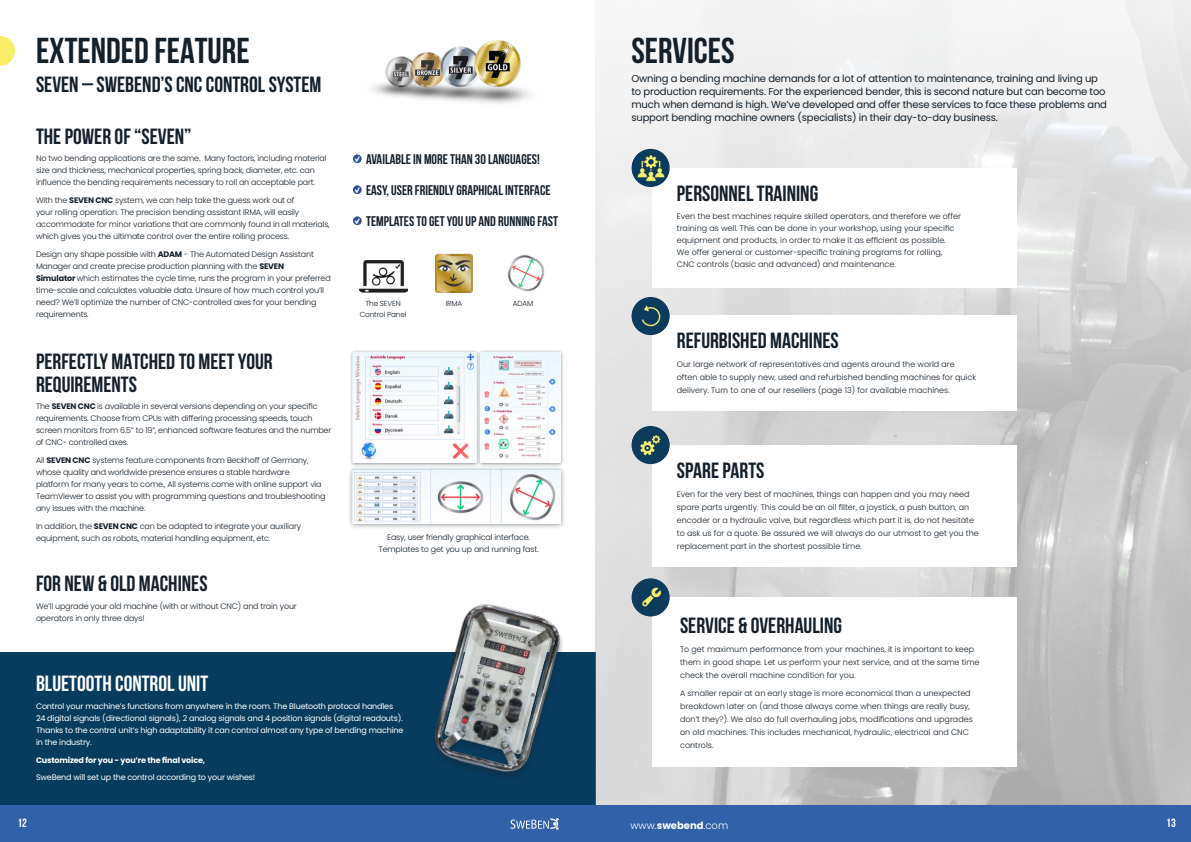
<style>
.page{position:relative;width:1191px;height:842px;background:#fff}
.page>*{position:absolute;margin:0;border:0;box-sizing:border-box;transform-origin:0 0}
.t1{font:700 36px "Bebas Neue";color:#14202a}
.t2{font:700 22px/23px "Bebas Neue";color:#14202a}
.t3{font:700 22px "Bebas Neue";color:#fff}
.t4{font:700 14px "Bebas Neue";color:#14202a}
.t5{font:12px "Bebas Neue";color:#fff}
.t6{font:10px/13px "Poppins";letter-spacing:-.02em;color:#14202a}
.t7{font:300 10px "Poppins";color:#fff}
.t8{font:300 8px/12px "Poppins";letter-spacing:-.02em;color:#14202a}
.t9{font:300 8px/13px "Poppins";color:#14202a}
.t10{font:8px/12px "Poppins";letter-spacing:-.02em;color:#fff}
.t11{font:700 8px "Poppins";letter-spacing:-.02em;color:#fff}
.t12{font:300 7.3px "Poppins";letter-spacing:-.02em;color:#14202a}
.s1{font-weight:700}
</style>
<div class="page">
<img style="left:372px;top:40px;width:158px;height:64px">
<div style="left:0;top:652px;width:595px;height:172px;background:#073c5f"></div>
<img style="left:435px;top:253px;width:38px;height:40px">
<img style="left:508px;top:255px;width:37px;height:37px">
<img style="left:359px;top:260px;width:48px;height:33px">
<svg style="left:353px;top:154px;width:9px;height:9px"></svg>
<svg style="left:353px;top:185px;width:9px;height:9px"></svg>
<svg style="left:353px;top:216px;width:9px;height:9px"></svg>
<div style="left:349px;top:349px;width:131px;height:118px;background:#14202a;opacity:.5"></div>
<img style="left:353px;top:352px;width:123px;height:110px">
<div style="left:477px;top:349px;width:87px;height:118px;background:#14202a;opacity:.5"></div>
<img style="left:480px;top:352px;width:80px;height:110px">
<div style="left:347px;top:466px;width:218px;height:64px;background:#14202a;opacity:.5"></div>
<img style="left:353px;top:470px;width:207px;height:53px">
<svg style="left:0;top:36px;width:15px;height:30px"></svg>
<img style="left:595px;top:603px;width:596px;height:202px">
<svg style="left:595px;top:0;width:596px;height:603px"></svg>
<div style="left:652px;top:597px;width:364px;height:169px;background:#fff"></div>
<div style="left:652px;top:445px;width:364px;height:121px;background:#fff"></div>
<div style="left:652px;top:316px;width:364px;height:95px;background:#fff"></div>
<div style="left:652px;top:168px;width:364px;height:120px;background:#fff"></div>
<img style="left:631px;top:149px;width:38px;height:38px;border-radius:19px">
<img style="left:631px;top:297px;width:38px;height:38px;border-radius:19px">
<img style="left:631px;top:426px;width:38px;height:38px;border-radius:19px">
<img style="left:631px;top:578px;width:38px;height:38px;border-radius:19px">
<div style="left:0;top:805px;width:1191px;height:37px;background:#3161a8"></div>
<svg style="left:510px;top:818px;width:48px;height:12px"></svg>
<img style="left:434px;top:604px;width:129px;height:173px">
<h1 class="t1" style="left:36px;top:31px;width:215px">EXTENDED FEATURE</h1>
<h2 class="t2" style="left:36px;top:72px;width:287px">SEVEN – SWEBEND’S CNC CONTROL SYSTEM</h2>
<h2 class="t2" style="left:36px;top:124px;width:157px">THE POWER OF “SEVEN”</h2>
<p class="t8" style="left:36px;top:153px;width:292px">No two bending applications are the same. Many factors, including material size and thickness, mechanical properties, spring back, diameter, etc. can influence the bending requirements necessary to roll an acceptable part.</p>
<p class="t8" style="left:36px;top:194px;width:295px">With the <span class="s1">SEVEN CNC</span> system, we can help take the guess work out of<br>your rolling operation. The precision bending assistant IRMA, will easily accommodate for minor variations that are commonly found in all materials, which gives you the ultimate control over the entire rolling process.</p>
<p class="t8" style="left:36px;top:248px;width:296px">Design any shape possible with <span class="s1">ADAM</span> - The Automated Design Assistant Manager and create precise production planning with the <span class="s1">SEVEN<br>Simulator</span> which estimates the cycle time, runs the program in your preferred time-scale and calculates valuable data. Unsure of how much control you’ll need? We’ll optimize the number of CNC-controlled axes for your bending requirements.</p>
<h2 class="t2" style="left:36px;top:349px;width:238px">PERFECTLY MATCHED TO MEET YOUR<br>REQUIREMENTS</h2>
<p class="t8" style="left:36px;top:400px;width:297px">The <span class="s1">SEVEN CNC</span> is available in several versions depending on your specific requirements. Choose from CPUs with differing processing speeds, touch screen monitors from 6.5” to 19”, enhanced software features and the number of CNC- controlled axes.</p>
<p class="t8" style="left:36px;top:454px;width:291px">All <span class="s1">SEVEN CNC</span> systems feature components from Beckhoff of Germany, whose quality and worldwide presence ensures a stable hardware<br>platform for many years to come., All systems come with online support via TeamViewer to assist you with programming questions and troubleshooting any issues with the machine.</p>
<p class="t8" style="left:36px;top:520px;width:266px">In addition, the <span class="s1">SEVEN CNC</span> can be adapted to integrate your auxiliary equipment, such as robots, material handling equipment, etc.</p>
<h2 class="t2" style="left:36px;top:572px;width:173px">FOR NEW &amp; OLD MACHINES</h2>
<p class="t8" style="left:36px;top:600px;width:262px">We’ll upgrade your old machine (with or without CNC) and train your operators in only three days!</p>
<h3 class="t4" style="left:366px;top:152px;width:175px">AVAILABLE IN MORE THAN 30 LANGUAGES!</h3>
<h3 class="t4" style="left:366px;top:183px;width:186px">EASY, USER FRIENDLY GRAPHICAL INTERFACE</h3>
<h3 class="t4" style="left:366px;top:214px;width:194px">TEMPLATES TO GET YOU UP AND RUNNING FAST</h3>
<p class="t12" style="left:365px;top:299px;width:37px">The SEVEN</p>
<p class="t12" style="left:446px;top:299px;width:18px">IRMA</p>
<p class="t12" style="left:513px;top:299px;width:22px">ADAM</p>
<p class="t12" style="left:360px;top:310px;width:48px">Control Panel</p>
<p class="t8" style="left:379px;top:531px;width:161px;text-align:center">Easy, user friendly graphical interface.<br>Templates to get you up and running fast.</p>
<h2 class="t3" style="left:36px;top:671px;width:174px">BLUETOOTH CONTROL UNIT</h2>
<p class="t10" style="left:36px;top:700px;width:369px">Control your machine’s functions from anywhere in the room. The Bluetooth protocol handles 24 digital signals (directional signals), 2 analog signals and 4 position signals (digital readouts).<br>Thanks to the control unit’s high adaptability it can control almost any type of bending machine in the industry.</p>
<p class="t11" style="left:36px;top:755px;width:171px">Customized for you - you’re the final voice,</p>
<p class="t10" style="left:36px;top:771px;width:221px">SweBend will set up the control according to your wishes!</p>
<h1 class="t1" style="left:631px;top:31px;width:105px">SERVICES</h1>
<p class="t6" style="left:631px;top:72px;width:477px">Owning a bending machine demands for a lot of attention to maintenance, training and living up to production requirements. For the experienced bender, this is second nature but can become too much when demand is high. We’ve developed and offer these services to face these problems and support bending machine owners (specialists) in their day-to-day business.</p>
<h2 class="t2" style="left:677px;top:182px;width:143px">PERSONNEL TRAINING</h2>
<p class="t9" style="left:677px;top:210px;width:285px;line-height:12px">Even the best machines require skilled operators, and therefore we offer training as well. This can be done in your workshop, using your specific equipment and products, in order to make it as efficient as possible.<br>We offer general or customer-specific training programs for rolling, CNC controls (basic and advanced) and maintenance.</p>
<h2 class="t2" style="left:677px;top:329px;width:163px">REFURBISHED MACHINES</h2>
<p class="t9" style="left:677px;top:357px;width:301px">Our large network of representatives and agents around the world are often able to supply new, used and refurbished bending machines for quick delivery. Turn to one of our resellers (page 13) for available machines.</p>
<h2 class="t2" style="left:677px;top:459px;width:89px">SPARE PARTS</h2>
<p class="t9" style="left:677px;top:487px;width:303px">Even for the very best of machines, things can happen and you may need spare parts urgently. This could be an oil filter, a joystick, a push button, an encoder or a hydraulic valve, but regardless which part it is, do not hesitate to ask us for a quote. Be assured we will always do our utmost to get you the replacement part in the shortest possible time.</p>
<h2 class="t2" style="left:680px;top:613px;width:163px">SERVICE &amp; OVERHAULING</h2>
<p class="t9" style="left:680px;top:642px;width:301px">To get maximum performance from your machines, it is important to keep them in good shape. Let us perform your next service, and at the same time check the overall machine condition for you.</p>
<p class="t9" style="left:680px;top:687px;width:294px">A smaller repair at an early stage is more economical than a unexpected breakdown later on (and those always come when things are really busy, don’t they?). We also do full overhauling jobs, modifications and upgrades on old machines. This includes mechanical, hydraulic, electrical and CNC controls.</p>
<h3 class="t5" style="left:18px;top:816px;width:11px">12</h3>
<p class="t7" style="left:630px;top:819px;width:99px">www.<span class="s1">swebend</span>.com</p>
<h3 class="t5" style="left:1166px;top:816px;width:11px">13</h3>
</div>
